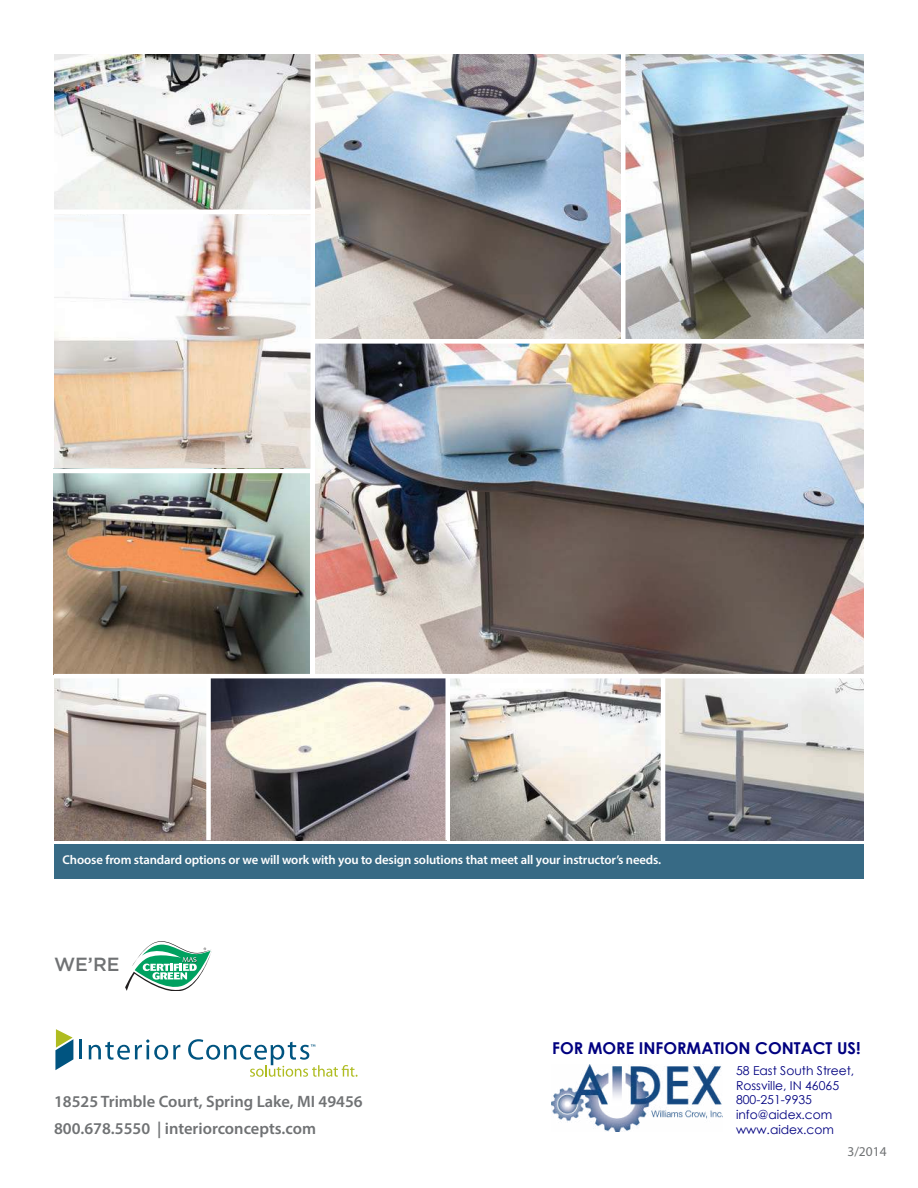
<style>
.page{position:relative;width:918px;height:1188px;background:#fff}
.page>*{position:absolute;margin:0;border:0;box-sizing:border-box;transform-origin:0 0}
.t1{font:500 19.05px "Gotham";color:#707274}
.t2{font:600 16.5px/27px "Myriad Pro";color:#707274}
.t3{font:700 16.35px "Century Gothic";color:#000080}
.t4{font:13.5px "Myriad Pro";color:#707274}
.t5{font:600 12.75px "Myriad Pro";letter-spacing:-.01em;color:#fff}
.t6{font:12.3px/14.7px "Century Gothic";color:#000080}
</style>
<div class="page">
<img style="left:450px;top:678px;width:211px;height:162px">
<img style="left:665px;top:678px;width:199px;height:162px">
<img style="left:54px;top:678px;width:392px;height:162px">
<img style="left:54px;top:214px;width:257px;height:255px">
<img style="left:54px;top:54px;width:256px;height:156px">
<img style="left:315px;top:54px;width:306px;height:285px">
<svg style="left:125px;top:941px;width:87px;height:50px"></svg>
<svg style="left:55px;top:1029px;width:18px;height:41px"></svg>
<svg style="left:80px;top:1040px;width:2px;height:19px"></svg>
<svg style="left:89px;top:1039px;width:91px;height:21px"></svg>
<svg style="left:188px;top:1039px;width:170px;height:38px"></svg>
<img style="left:54px;top:473px;width:256px;height:201px">
<img style="left:315px;top:344px;width:549px;height:330px">
<img style="left:626px;top:54px;width:238px;height:285px">
<div style="left:206px;top:677px;width:5px;height:163px;background:#fff"></div>
<div style="left:54px;top:845px;width:810px;height:34px;background:#376a85"></div>
<img style="left:552px;top:1064px;width:171px;height:68px">
<p class="t5" style="left:63px;top:855px;width:600px">Choose from standard options or we will work with you to design solutions that meet all your instructor’s needs.</p>
<h1 class="t1" style="left:54px;top:956px;width:67px">WE’RE</h1>
<p class="t2" style="left:54px;top:1089px;width:310px">18525 Trimble Court, Spring Lake, MI 49456<br>800.678.5550 | interiorconcepts.com</p>
<p class="t3" style="left:552px;top:1036px;width:310px">FOR MORE INFORMATION CONTACT US!</p>
<p class="t6" style="left:736px;top:1063px;width:120px">58 East South Street,<br>Rossville, IN 46065<br>800-251-9935 info@aidex.com www.aidex.com</p>
<p class="t4" style="left:847px;top:1146px;width:41px">3/2014</p>
</div>
